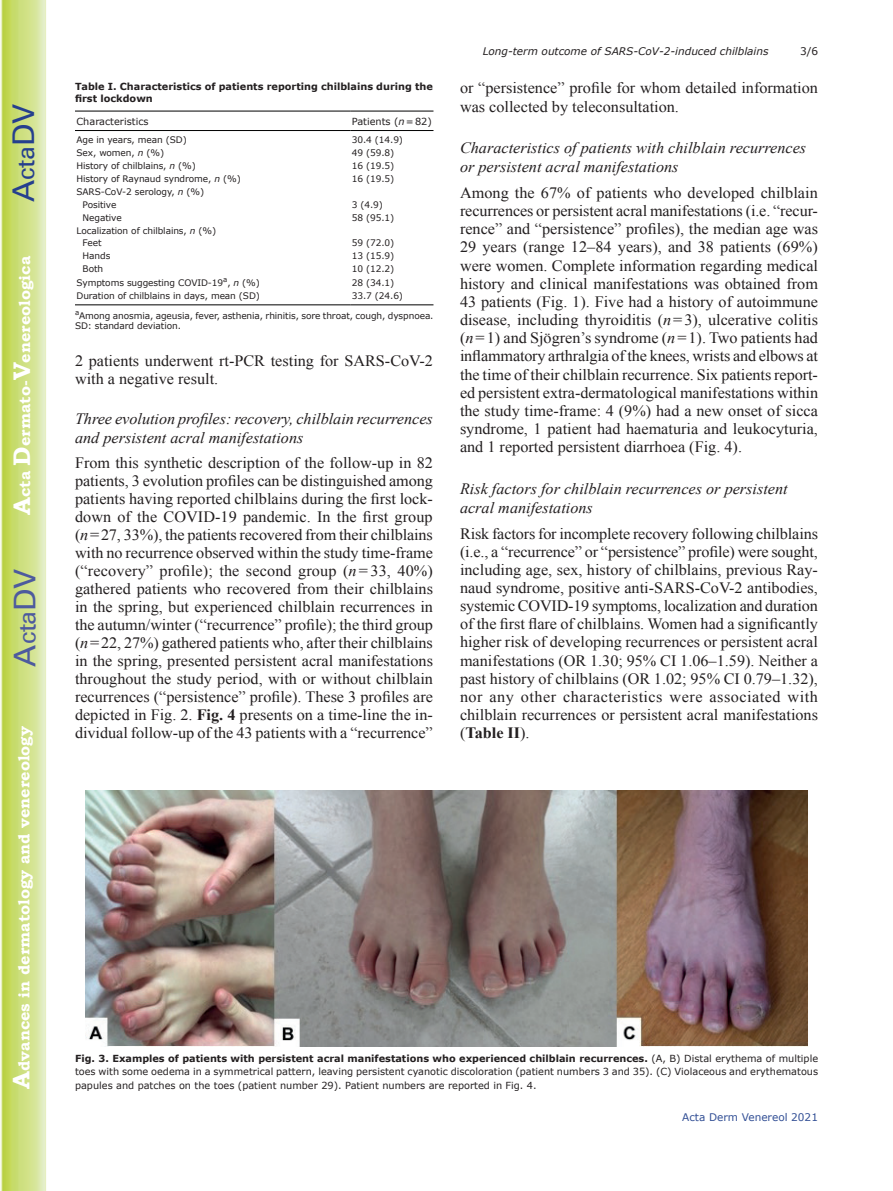
<style>
.page{position:relative;width:893px;height:1191px;background:#fff}
.page>*{position:absolute;margin:0;border:0;box-sizing:border-box;transform-origin:0 0}
.t1{font:30px "Univers";color:#4d5a9e}
.t2{font:30px "Univers";color:#253f8e}
.t3{font:15.75px/18.1px "Times New Roman";color:#231f20;text-align:justify}
.t4{font:italic 15.75px/19px "Times New Roman";color:#231f20}
.t5{font:700 15.75px "Bookman Old Style";color:#fff}
.t6{font:italic 10.5px "Verdana";color:#231f20}
.t7{font:10.5px "Verdana";color:#324f95}
.t8{font:10.5px "Verdana";color:#231f20}
.t9{font:9.75px/13.5px "Verdana";color:#231f20;text-align:justify}
.t10{font:700 9.75px/11.7px "Verdana";color:#231f20}
.t11{font:9px/12.9px "Verdana";letter-spacing:-.01em;color:#231f20}
.s1{font-size:24px}
.s2{font-style:italic}
.s3{font-weight:700}
</style>
<div class="page">
<svg style="left:1px;top:0;width:45px;height:1191px;background:#cfe084"></svg>
<hr style="left:75px;top:111px;width:275px;height:1px;background:#000001">
<hr style="left:350px;top:111px;width:83px;height:1px;background:#000001">
<hr style="left:75px;top:130px;width:275px;height:1px;background:#000001">
<hr style="left:350px;top:130px;width:83px;height:1px;background:#000001">
<hr style="left:350px;top:304px;width:83px;height:1px;background:#000001">
<hr style="left:75px;top:304px;width:275px;height:1px;background:#000001">
<img style="left:85px;top:790px;width:723px;height:256px">
<h1 class="t2" style="left:6px;top:202px;width:100px;rotate:-90deg">A<span class="s1">cta</span>DV</h1>
<p class="t5" style="left:15px;top:515px;width:260px;rotate:-90deg"><span class="s1">A</span>cta <span class="s1">D</span>ermato-<span class="s1">V</span>enereologica</p>
<h1 class="t1" style="left:7px;top:666px;width:100px;rotate:-90deg">A<span class="s1">cta</span>DV</h1>
<p class="t5" style="left:15px;top:1088px;width:364px;rotate:-90deg"><span class="s1">A</span>dvances in dermatology and venereology</p>
<p class="t10" style="left:75px;top:81px;width:359px">Table I. Characteristics of patients reporting chilblains during the first lockdown</p>
<p class="t9" style="left:76px;top:114px;width:74px">Characteristics</p>
<p class="t9" style="left:352px;top:114px;width:82px">Patients (<span class="s2">n</span>=82)</p>
<p class="t11" style="left:76px;top:134px;width:112px">Age in years, mean (SD)</p>
<p class="t11" style="left:352px;top:134px;width:53px">30.4 (14.9)</p>
<p class="t11" style="left:76px;top:147px;width:89px">Sex, women, <span class="s2">n</span> (%)</p>
<p class="t11" style="left:352px;top:147px;width:44px">49 (59.8)</p>
<p class="t11" style="left:76px;top:160px;width:121px">History of chilblains, <span class="s2">n</span> (%)</p>
<p class="t11" style="left:352px;top:160px;width:44px">16 (19.5)</p>
<p class="t11" style="left:77px;top:172px;width:166px">History of Raynaud syndrome, <span class="s2">n</span> (%)</p>
<p class="t11" style="left:352px;top:172px;width:44px">16 (19.5)</p>
<p class="t11" style="left:83px;top:185px;width:123px;text-indent:-6px">SARS-CoV-2 serology, <span class="s2">n</span> (%)<br>Positive</p>
<p class="t11" style="left:352px;top:198px;width:33px">3 (4.9)</p>
<p class="t11" style="left:83px;top:211px;width:41px">Negative</p>
<p class="t11" style="left:352px;top:211px;width:44px">58 (95.1)</p>
<p class="t11" style="left:83px;top:224px;width:135px;text-indent:-6px">Localization of chilblains, <span class="s2">n</span> (%)<br>Feet</p>
<p class="t11" style="left:352px;top:237px;width:44px">59 (72.0)</p>
<p class="t11" style="left:83px;top:250px;width:29px">Hands</p>
<p class="t11" style="left:352px;top:250px;width:44px">13 (15.9)</p>
<p class="t11" style="left:83px;top:263px;width:22px">Both</p>
<p class="t11" style="left:352px;top:263px;width:44px">10 (12.2)</p>
<p class="t11" style="left:77px;top:276px;width:185px">Symptoms suggesting COVID-19<sup>a</sup>, <span class="s2">n</span> (%)</p>
<p class="t11" style="left:352px;top:276px;width:44px">28 (34.1)</p>
<p class="t11" style="left:77px;top:289px;width:185px">Duration of chilblains in days, mean (SD)</p>
<p class="t11" style="left:75px;top:286px;width:360px;line-height:19.6px;text-indent:277px">33.7 (24.6) <sup>a</sup>Among anosmia, ageusia, fever, asthenia, rhinitis, sore throat, cough, dyspnoea.</p>
<p class="t11" style="left:75px;top:320px;width:107px">SD: standard deviation.</p>
<p class="t3" style="left:75px;top:351px;width:359px">2 patients underwent rt-PCR testing for SARS-CoV-2 with a negative result.</p>
<p class="t4" style="left:75px;top:408px;width:359px">Three evolution profiles: recovery, chilblain recurrences and persistent acral manifestations</p>
<p class="t3" style="left:75px;top:453px;width:360px">From this synthetic description of the follow-up in 82 patients, 3 evolution profiles can be distinguished among patients having reported chilblains during the first lock&shy;down of the COVID-19 pandemic. In the first group (<span class="s2">n</span>=27, 33%), the patients recovered from their chilblains with no recurrence observed within the study time-frame (“recovery” profile); the second group (<span class="s2">n</span>= 33, 40%) gathered patients who recovered from their chilblains in the spring, but experienced chilblain recurrences in the autumn/winter (“recurrence” profile); the third group (<span class="s2">n</span>=22, 27%) gathered patients who, after their chilblains in the spring, presented persistent acral manifestations throughout the study period, with or without chilblain recurrences (“persistence” profile). These 3 profiles are depicted in Fig. 2. <span class="s3">Fig. 4</span> presents on a time-line the in&shy;dividual follow-up of the 43 patients with a “recurrence”</p>
<p class="t6" style="left:483px;top:44px;width:287px">Long-term outcome of SARS-CoV-2-induced chilblains</p>
<p class="t8" style="left:800px;top:44px;width:20px">3/6</p>
<p class="t3" style="left:460px;top:79px;width:360px">or “persistence” profile for whom detailed information was collected by teleconsultation.</p>
<p class="t4" style="left:460px;top:138px;width:348px">Characteristics of patients with chilblain recurrences or persistent acral manifestations</p>
<p class="t3" style="left:460px;top:183px;width:360px">Among the 67% of patients who developed chilblain recurrences or persistent acral manifestations (i.e. “recur&shy;rence” and “persistence” profiles), the median age was 29 years (range 12–84 years), and 38 patients (69%) were women. Complete information regarding medical history and clinical manifestations was obtained from 43 patients (Fig. 1). Five had a history of autoimmune disease, including thyroiditis (<span class="s2">n</span>=3), ulcerative colitis (<span class="s2">n</span>=1) and Sjögren’s syndrome (<span class="s2">n</span>=1). Two patients had inflammatory arthralgia of the knees, wrists and elbows at the time of their chilblain recurrence. Six patients report&shy;ed persistent extra-dermatological manifestations within the study time-frame: 4 (9%) had a new onset of sicca syndrome, 1 patient had haematuria and leukocyturia, and 1 reported persistent diarrhoea (Fig. 4).</p>
<p class="t4" style="left:460px;top:478px;width:329px">Risk factors for chilblain recurrences or persistent acral manifestations</p>
<p class="t3" style="left:460px;top:524px;width:360px">Risk factors for incomplete recovery following chilblains (i.e., a “recurrence” or “persistence” profile) were sought, including age, sex, history of chilblains, previous Ray&shy;naud syndrome, positive anti-SARS-CoV-2 antibodies, systemic COVID-19 symptoms, localization and duration of the first flare of chilblains. Women had a significantly higher risk of developing recurrences or persistent acral manifestations (OR 1.30; 95% CI 1.06–1.59). Neither a past history of chilblains (OR 1.02; 95% CI 0.79–1.32), nor any other characteristics were associated with chilblain recurrences or persistent acral manifestations (<span class="s3">Table II</span>).</p>
<p class="t9" style="left:75px;top:1051px;width:745px"><span class="s3">Fig. 3. Examples of patients with persistent acral manifestations who experienced chilblain recurrences.</span> (A, B) Distal erythema of multiple toes with some oedema in a symmetrical pattern, leaving persistent cyanotic discoloration (patient numbers 3 and 35). (C) Violaceous and erythematous papules and patches on the toes (patient number 29). Patient numbers are reported in Fig. 4.</p>
<p class="t7" style="left:682px;top:1110px;width:137px">Acta Derm Venereol 2021</p>
</div>
